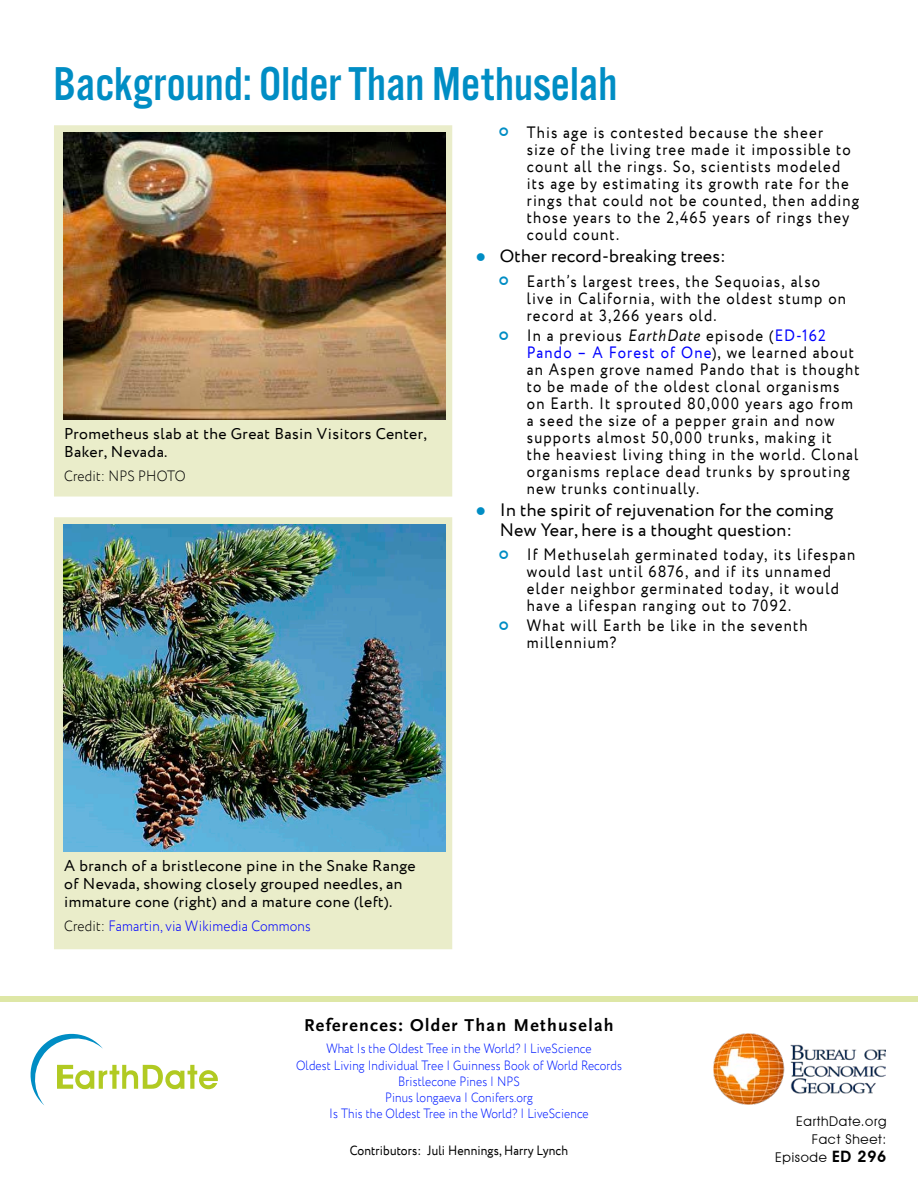
<style>
.page{position:relative;width:918px;height:1188px;background:#fff}
.page>*{position:absolute;margin:0;border:0;box-sizing:border-box;transform-origin:0 0}
.t1{font:49.35px "Alternate Got No 3 D";color:#008dc4}
.t2{font:18px/19.4px "Circe";letter-spacing:.01em;color:#000}
.t3{font:700 18px "Scala Sans Pro";letter-spacing:.075em;color:#000}
.t4{font:16.5px/17px "Circe";letter-spacing:.075em;color:#000;scale:.9 1}
.t5{font:15.75px/18px "Circe";letter-spacing:.025em;color:#000}
.t6{font:300 15px "Circe";letter-spacing:.01em;color:#00f;scale:.9 1}
.t7{font:300 15px "Circe";letter-spacing:.01em;color:#000;scale:.9 1}
.t8{font:300 13.5px/16.2px "Circe";letter-spacing:.01em;color:#001bff;text-align:center;scale:.87 1}
.t9{font:13.5px "Circe";letter-spacing:.01em;color:#000;scale:.9 1}
.t10{font:13.5px/18px "Avant Garde IT Cby BT";letter-spacing:.05em;color:#000;text-align:right}
.s1{color:#008dc4}
.s2{font-style:italic}
.s3{color:#00f}
.s4{color:#000}
.s5{font-weight:600;font-size:15.75px}
</style>
<div class="page">
<img style="left:713px;top:1034px;width:173px;height:71px">
<svg style="left:30px;top:1033px;width:188px;height:72px"></svg>
<div style="left:0;top:996px;width:918px;height:5px;background:#dee7a6"></div>
<div style="left:54px;top:125px;width:399px;height:372px;background:#eaedca"></div>
<img style="left:63px;top:133px;width:382px;height:287px">
<div style="left:54px;top:517px;width:399px;height:433px;background:#eaedca"></div>
<img style="left:63px;top:525px;width:382px;height:327px">
<h1 class="t1" style="left:53px;top:58px;width:566px">Background: Older Than Methuselah</h1>
<p class="t5" style="left:64px;top:425px;width:364px">Prometheus slab at the Great Basin Visitors Center,<br>Baker, Nevada.</p>
<p class="t7" style="left:64px;top:466px;width:137px">Credit: NPS PHOTO</p>
<p class="t4" style="left:527px;top:124px;width:371px">This age is contested because the sheer<br>size of the living tree made it impossible to count all the rings. So, scientists modeled its age by estimating its growth rate for the rings that could not be counted, then adding those years to the 2,465 years of rings they could count.</p>
<p class="t2" style="left:476px;top:247px;width:252px"><span class="s1">●</span> Other record-breaking trees:</p>
<p class="t4" style="left:527px;top:273px;width:356px">Earth’s largest trees, the Sequoias, also live in California, with the oldest stump on record at 3,266 years old.</p>
<p class="t4" style="left:527px;top:328px;width:371px">In a previous <span class="s2">EarthDate</span> episode (<span class="s3">ED-162<br>Pando – A Forest of One</span>), we learned about an Aspen grove named Pando that is thought to be made of the oldest clonal organisms on Earth. It sprouted 80,000 years ago from a seed the size of a pepper grain and now supports almost 50,000 trunks, making it<br>the heaviest living thing in the world. Clonal organisms replace dead trunks by sprouting new trunks continually.</p>
<p class="t2" style="left:500px;top:501px;width:335px;text-indent:-24px"><span class="s1">●</span> In the spirit of rejuvenation for the coming<br>New Year, here is a thought question:</p>
<p class="t4" style="left:527px;top:547px;width:366px">If Methuselah germinated today, its lifespan would last until 6876, and if its unnamed elder neighbor germinated today, it would have a lifespan ranging out to 7092.</p>
<p class="t4" style="left:527px;top:618px;width:313px">What will Earth be like in the seventh millennium?</p>
<p class="t5" style="left:64px;top:858px;width:353px">A branch of a bristlecone pine in the Snake Range of Nevada, showing closely grouped needles, an immature cone (right) and a mature cone (left).</p>
<p class="t6" style="left:64px;top:916px;width:275px"><span class="s4">Credit:</span> Famartin, via Wikimedia Commons</p>
<p class="t3" style="left:304px;top:1014px;width:311px">References: Older Than Methuselah</p>
<p class="t8" style="left:296px;top:1041px;width:376px">What Is the Oldest Tree in the World? | LiveScience<br>Oldest Living Individual Tree | Guinness Book of World Records Bristlecone Pines | NPS<br>Pinus longaeva | Conifers.org<br>Is This the Oldest Tree in the World? | LiveScience</p>
<p class="t9" style="left:350px;top:1141px;width:244px">Contributors: Juli Hennings, Harry Lynch</p>
<p class="t10" style="left:775px;top:1113px;width:113px">EarthDate.org<br>Fact Sheet:<br>Episode <span class="s5">ED 296</span></p>
</div>
